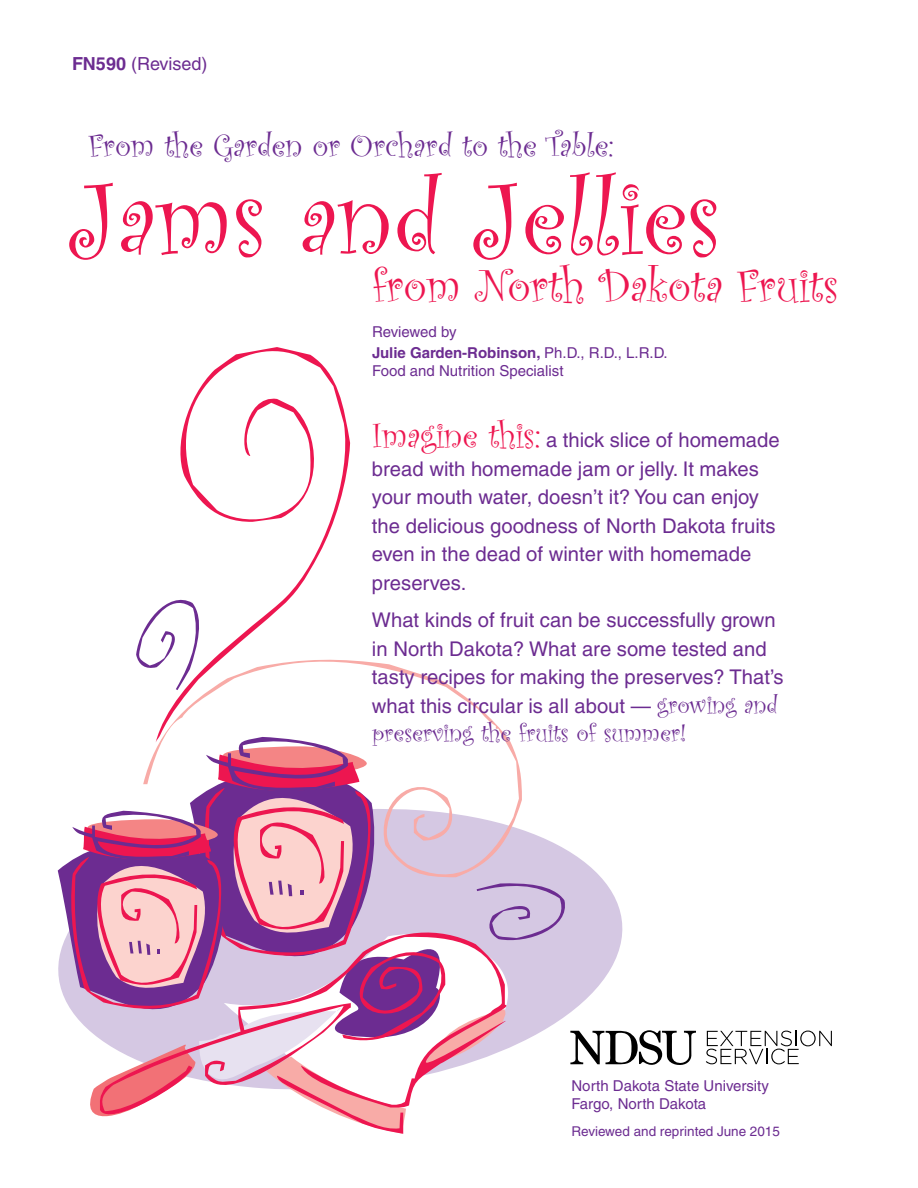
<style>
.page{position:relative;width:918px;height:1188px;background:#fff}
.page>*{position:absolute;margin:0;border:0;box-sizing:border-box;transform-origin:0 0}
.t1{font:108px "Curlz";color:#ed1650}
.t2{font:48px "Curlz";color:#ed1650}
.t3{font:33px "Curlz";color:#6c2c91}
.t4{font:25.5px "Curlz";color:#6c2c91}
.t5{font:20.25px/28.5px "Helvetica";color:#6c2c91}
.t6{font:18px "Helvetica";color:#6c2c91}
.t7{font:15px/21px "Helvetica";color:#6c2c91}
.t8{font:13.5px "Helvetica";color:#6c2c91}
.s1{font-weight:700}
.s2{font-family:"Curlz";font-size:36px;color:#ed1650}
.s3{font-family:"Curlz";font-size:25.5px}
</style>
<div class="page">
<svg style="left:352px;top:660px;width:155px;height:77px"></svg>
<svg style="left:157px;top:347px;width:195px;height:390px"></svg>
<svg style="left:136px;top:589px;width:69px;height:101px"></svg>
<svg style="left:58px;top:737px;width:638px;height:397px"></svg>
<svg style="left:706px;top:1031px;width:126px;height:33px"></svg>
<p class="t6" style="left:72px;top:53px;width:137px"><span class="s1">FN590</span> (Revised)</p>
<h3 class="t3" style="left:88px;top:122px;width:527px">From the Garden or Orchard to the Table:</h3>
<h1 class="t1" style="left:69px;top:142px;width:653px">Jams and Jellies</h1>
<h2 class="t2" style="left:372px;top:252px;width:468px">from North Dakota Fruits</h2>
<p class="t7" style="left:372px;top:322px;width:297px">Reviewed by<br><span class="s1">Julie Garden-Robinson,</span> Ph.D., R.D., L.R.D.</p>
<p class="t7" style="left:372px;top:361px;width:193px">Food and Nutrition Specialist</p>
<p class="t5" style="left:372px;top:426px;width:409px"><span class="s2">Imagine this:</span> a thick slice of homemade bread with homemade jam or jelly. It makes your mouth water, doesn’t it? You can enjoy the delicious goodness of North Dakota fruits even in the dead of winter with homemade preserves.</p>
<p class="t5" style="left:372px;top:606px;width:413px">What kinds of fruit can be successfully grown in North Dakota? What are some tested and tasty recipes for making the preserves? That’s what this circular is all about — <span class="s3">growing and</span></p>
<p class="t4" style="left:372px;top:715px;width:315px">preserving the fruits of summer!</p>
<p class="t7" style="left:572px;top:1077px;width:199px;line-height:18px">North Dakota State University<br>Fargo, North Dakota</p>
<p class="t8" style="left:572px;top:1123px;width:210px">Reviewed and reprinted June 2015</p>
</div>
